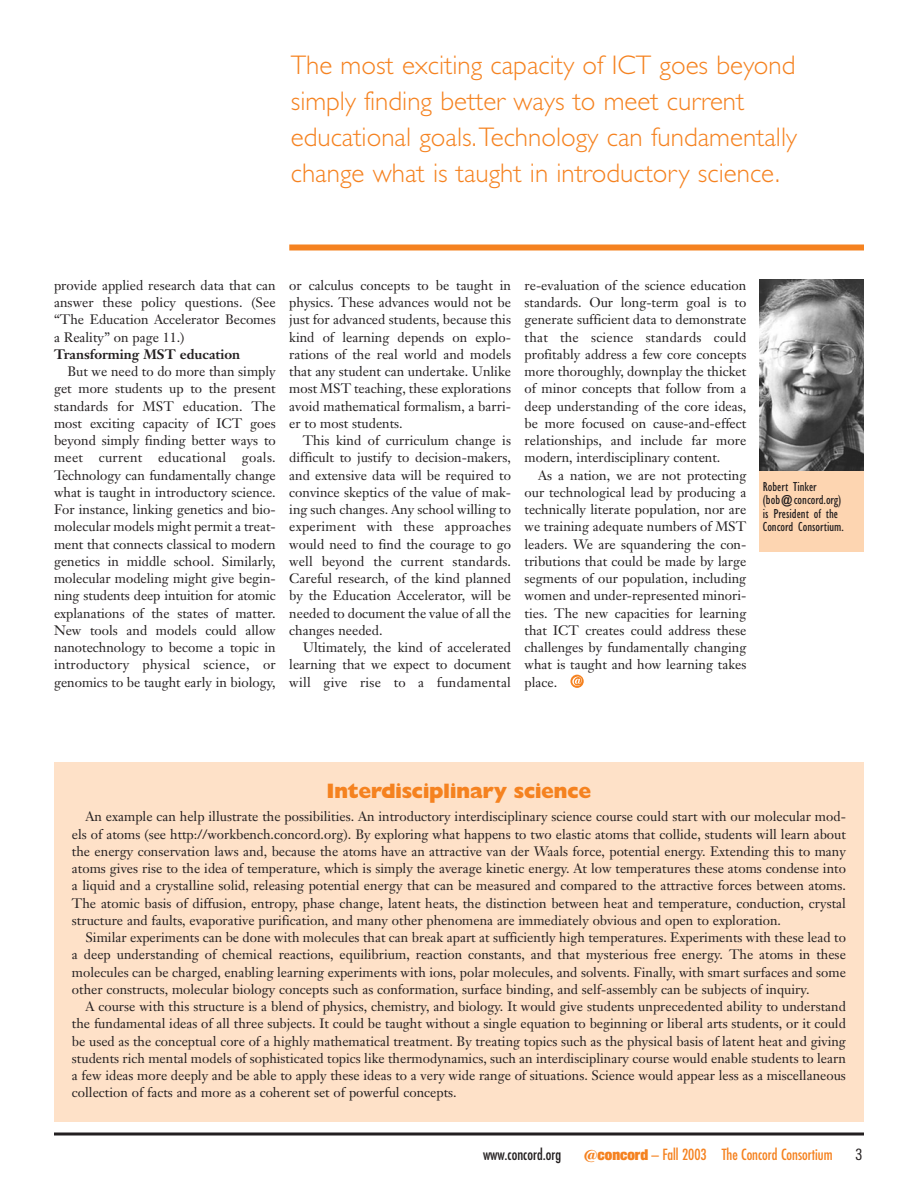
<style>
.page{position:relative;width:918px;height:1188px;background:#fff}
.page>*{position:absolute;margin:0;border:0;box-sizing:border-box;transform-origin:0 0}
.t1{font:300 27px/36px "Gill Sans";color:#f58220}
.t2{font:800 21px "Gill Sans";letter-spacing:-.025em;color:#f58220}
.t3{font:condensed 15px "Futura";color:#f58220}
.t4{font:condensed 15px "Futura";color:#231f20}
.t5{font:300 condensed 15px "Futura";color:#231f20;scale:1.2 1}
.t6{font:13.5px/17.2px "Janson Text";color:#231f20;text-align:justify}
.t7{font:condensed 13.5px/13.5px "Gill Sans";color:#231f20}
.t8{font:700 13.5px "Janson Text";color:#231f20}
.s1{font-family:"New Baskerville";font-weight:700;font-stretch:normal}
.s2{font-family:"Helvetica Neue";font-weight:900;font-stretch:expanded}
</style>
<div class="page">
<svg style="left:570px;top:675px;width:14px;height:13px"></svg>
<svg style="left:572px;top:676px;width:10px;height:10px"></svg>
<svg style="left:54px;top:1132px;width:810px;height:4px;background:#595657"></svg>
<div style="left:760px;top:385px;width:104px;height:166px;background:#fdd5b1"></div>
<img style="left:760px;top:279px;width:104px;height:192px">
<div style="left:289px;top:244px;width:575px;height:6px;background:#f58220"></div>
<div style="left:54px;top:763px;width:810px;height:359px;background:#fee1c8"></div>
<h1 class="t1" style="left:291px;top:50px;width:508px">The most exciting capacity of ICT goes beyond simply finding better ways to meet current educational goals.Technology can fundamentally change what is taught in introductory science.</h1>
<p class="t6" style="left:54px;top:278px;width:223px">provide applied research data that can answer these policy questions. (See “The Education Accelerator Becomes a Reality” on page 11.)</p>
<p class="t8" style="left:54px;top:349px;width:188px">Transforming MST education</p>
<p class="t6" style="left:54px;top:364px;width:223px;text-indent:14px">But we need to do more than simply get more students up to the present standards for MST education. The most exciting capacity of ICT goes beyond simply finding better ways to meet current educational goals.<br>Technology can fundamentally change what is taught in introductory science.<br>For instance, linking genetics and bio&shy;molecular models might permit a treat&shy;ment that connects classical to modern genetics in middle school. Similarly, molecular modeling might give begin&shy;ning students deep intuition for atomic explanations of the states of matter.<br>New tools and models could allow nanotechnology to become a topic in introductory physical science, or genomics to be taught early in biology,</p>
<p class="t6" style="left:289px;top:278px;width:223px">or calculus concepts to be taught in physics. These advances would not be just for advanced students, because this kind of learning depends on explo&shy;rations of the real world and models that any student can undertake. Unlike most MST teaching, these explorations avoid mathematical formalism, a barri&shy;er to most students.</p>
<p class="t6" style="left:289px;top:433px;width:223px;text-indent:14px">This kind of curriculum change is difficult to justify to decision-makers, and extensive data will be required to convince skeptics of the value of mak&shy;ing such changes. Any school willing to experiment with these approaches would need to find the courage to go well beyond the current standards.<br>Careful research, of the kind planned by the Education Accelerator, will be needed to document the value of all the changes needed.</p>
<p class="t6" style="left:289px;top:640px;width:223px;text-indent:14px">Ultimately, the kind of accelerated learning that we expect to document will give rise to a fundamental</p>
<p class="t6" style="left:525px;top:278px;width:223px">re-evaluation of the science education standards. Our long-term goal is to generate sufficient data to demonstrate that the science standards could profitably address a few core concepts more thoroughly, downplay the thicket of minor concepts that follow from a deep understanding of the core ideas, be more focused on cause-and-effect relationships, and include far more modern, interdisciplinary content.</p>
<p class="t6" style="left:525px;top:468px;width:223px;text-indent:14px">As a nation, we are not protecting our technological lead by producing a technically literate population, nor are we training adequate numbers of MST leaders. We are squandering the con&shy;tributions that could be made by large segments of our population, including women and under-represented minori&shy;ties. The new capacities for learning that ICT creates could address these challenges by fundamentally changing what is taught and how learning takes place.</p>
<p class="t7" style="left:763px;top:481px;width:82px">Robert Tinker (bob@concord.org) is President of the<br>Concord Consortium.</p>
<h2 class="t2" style="left:327px;top:784px;width:266px">Interdisciplinary science</h2>
<p class="t6" style="left:72px;top:809px;width:775px;text-indent:14px">An example can help illustrate the possibilities. An introductory interdisciplinary science course could start with our molecular mod&shy;els of atoms (see http://workbench.concord.org). By exploring what happens to two elastic atoms that collide, students will learn about the energy conservation laws and, because the atoms have an attractive van der Waals force, potential energy. Extending this to many atoms gives rise to the idea of temperature, which is simply the average kinetic energy. At low temperatures these atoms condense into a liquid and a crystalline solid, releasing potential energy that can be measured and compared to the attractive forces between atoms.<br>The atomic basis of diffusion, entropy, phase change, latent heats, the distinction between heat and temperature, conduction, crystal structure and faults, evaporative purification, and many other phenomena are immediately obvious and open to exploration.</p>
<p class="t6" style="left:72px;top:930px;width:775px;text-indent:14px">Similar experiments can be done with molecules that can break apart at sufficiently high temperatures. Experiments with these lead to a deep understanding of chemical reactions, equilibrium, reaction constants, and that mysterious free energy. The atoms in these molecules can be charged, enabling learning experiments with ions, polar molecules, and solvents. Finally, with smart surfaces and some other constructs, molecular biology concepts such as conformation, surface binding, and self-assembly can be subjects of inquiry.</p>
<p class="t6" style="left:72px;top:999px;width:775px;text-indent:14px">A course with this structure is a blend of physics, chemistry, and biology. It would give students unprecedented ability to understand the fundamental ideas of all three subjects. It could be taught without a single equation to beginning or liberal arts students, or it could be used as the conceptual core of a highly mathematical treatment. By treating topics such as the physical basis of latent heat and giving students rich mental models of sophisticated topics like thermodynamics, such an interdisciplinary course would enable students to learn a few ideas more deeply and be able to apply these ideas to a very wide range of situations. Science would appear less as a miscellaneous collection of facts and more as a coherent set of powerful concepts.</p>
<p class="t4" style="left:483px;top:1148px;width:80px">www.concord.org</p>
<p class="t3" style="left:584px;top:1148px;width:250px"><span class="s1">@</span><span class="s2">concord</span> – Fall 2003 The Concord Consortium</p>
<p class="t5" style="left:855px;top:1148px;width:8px">3</p>
</div>
